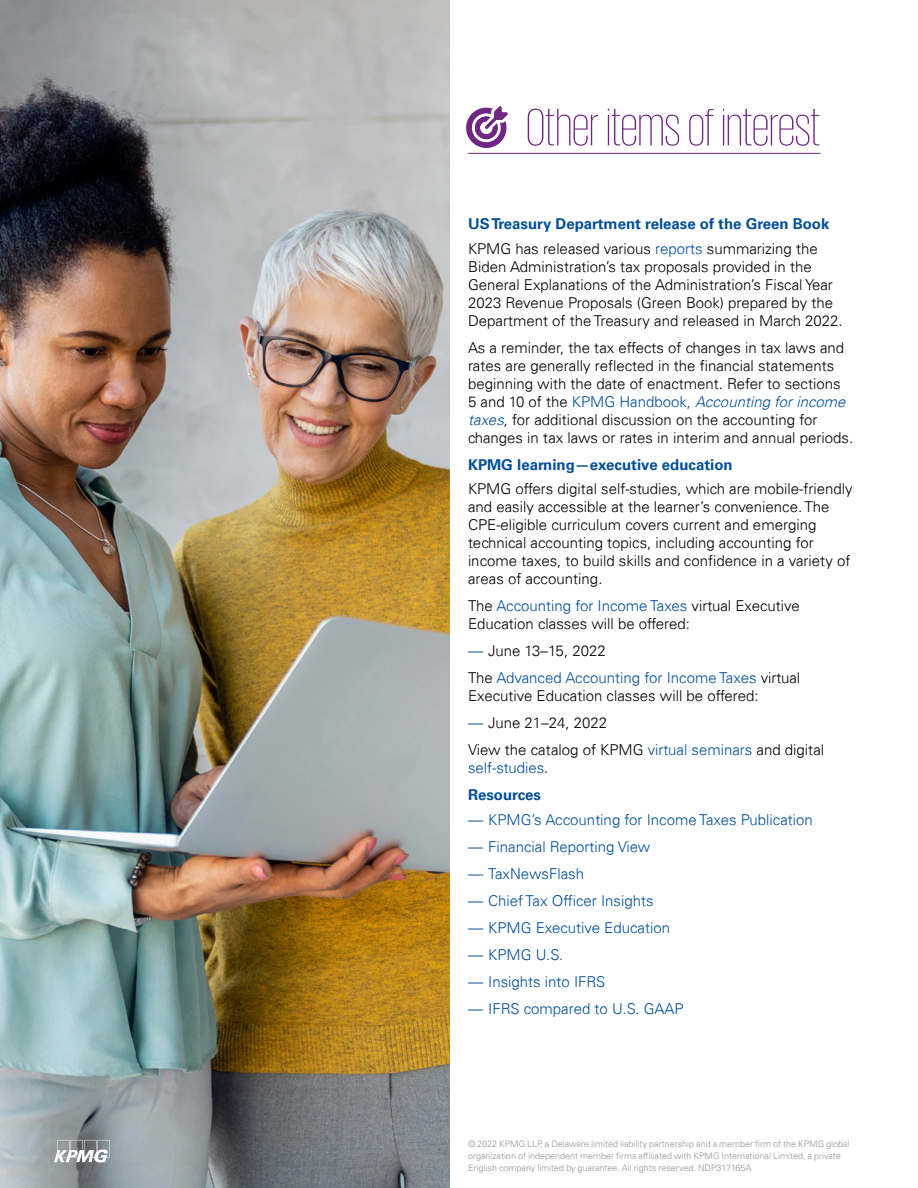
<style>
.page{position:relative;width:918px;height:1188px;background:#fff}
.page>*{position:absolute;margin:0;border:0;box-sizing:border-box;transform-origin:0 0}
.t1{font:200 54px "KPMG";color:#702784}
.t2{font:300 15px/18px "Univers 45";color:#000}
.t3{font:300 15px/27px "Univers 45";color:#004e98}
.t4{font:700 15px "Univers 65";color:#004e98}
.t5{font:300 9px/12px "Univers 45";color:#939598}
.s1{color:#004e98}
.s2{font-style:italic;color:#004e98}
.s3{color:#000}
</style>
<div class="page">
<img style="left:0;top:0;width:450px;height:1188px">
<hr style="left:468px;top:153px;width:352px;height:1px;background:#702784">
<svg style="left:466px;top:106px;width:42px;height:42px"></svg>
<svg style="left:54px;top:1140px;width:56px;height:22px"></svg>
<h1 class="t1" style="left:526px;top:102px;width:296px">Other items of interest</h1>
<p class="t4" style="left:468px;top:215px;width:363px">US Treasury Department release of the Green Book</p>
<p class="t2" style="left:468px;top:239px;width:376px">KPMG has released various <span class="s1">reports</span> summarizing the Biden Administration’s tax proposals provided in the General Explanations of the Administration’s Fiscal Year 2023 Revenue Proposals (Green Book) prepared by the Department of the Treasury and released in March 2022.</p>
<p class="t2" style="left:468px;top:338px;width:387px">As a reminder, the tax effects of changes in tax laws and rates are generally reflected in the financial statements beginning with the date of enactment. Refer to sections<br>5 and 10 of the <span class="s1">KPMG Handbook,</span> <span class="s2">Accounting for income taxes</span>, for additional discussion on the accounting for changes in tax laws or rates in interim and annual periods.</p>
<p class="t4" style="left:468px;top:455px;width:266px">KPMG learning—executive education</p>
<p class="t2" style="left:468px;top:480px;width:386px">KPMG offers digital self-studies, which are mobile-friendly and easily accessible at the learner’s convenience. The CPE-eligible curriculum covers current and emerging technical accounting topics, including accounting for income taxes, to build skills and confidence in a variety of areas of accounting.</p>
<p class="t2" style="left:468px;top:597px;width:333px">The <span class="s1">Accounting for Income Taxes</span> virtual Executive<br>Education classes will be offered:</p>
<p class="t3" style="left:468px;top:637px;width:334px">— <span class="s3">June 13–15, 2022<br>The</span> Advanced Accounting for Income Taxes <span class="s3">virtual</span></p>
<p class="t2" style="left:468px;top:687px;width:292px">Executive Education classes will be offered:</p>
<p class="t2" style="left:468px;top:709px;width:358px;line-height:27px"><span class="s1">—</span> June 21–24, 2022<br>View the catalog of KPMG <span class="s1">virtual seminars</span> and digital</p>
<p class="t3" style="left:468px;top:754px;width:82px">self-studies<span class="s3">.</span></p>
<p class="t4" style="left:468px;top:786px;width:75px">Resources</p>
<p class="t3" style="left:468px;top:806px;width:346px">— KPMG’s Accounting for Income Taxes Publication</p>
<p class="t3" style="left:468px;top:833px;width:184px">— Financial Reporting View</p>
<p class="t3" style="left:468px;top:860px;width:118px">— TaxNewsFlash</p>
<p class="t3" style="left:468px;top:887px;width:187px">— Chief Tax Officer Insights</p>
<p class="t3" style="left:468px;top:914px;width:204px">— KPMG Executive Education</p>
<p class="t3" style="left:468px;top:941px;width:97px">— KPMG U.S.</p>
<p class="t3" style="left:468px;top:968px;width:139px">— Insights into IFRS</p>
<p class="t3" style="left:468px;top:995px;width:217px">— IFRS compared to U.S. GAAP</p>
<p class="t5" style="left:468px;top:1138px;width:383px">© 2022 KPMG LLP, a Delaware limited liability partnership and a member firm of the KPMG global organization of independent member firms affiliated with KPMG International Limited, a private<br>English company limited by guarantee. All rights reserved. NDP317165A</p>
</div>
